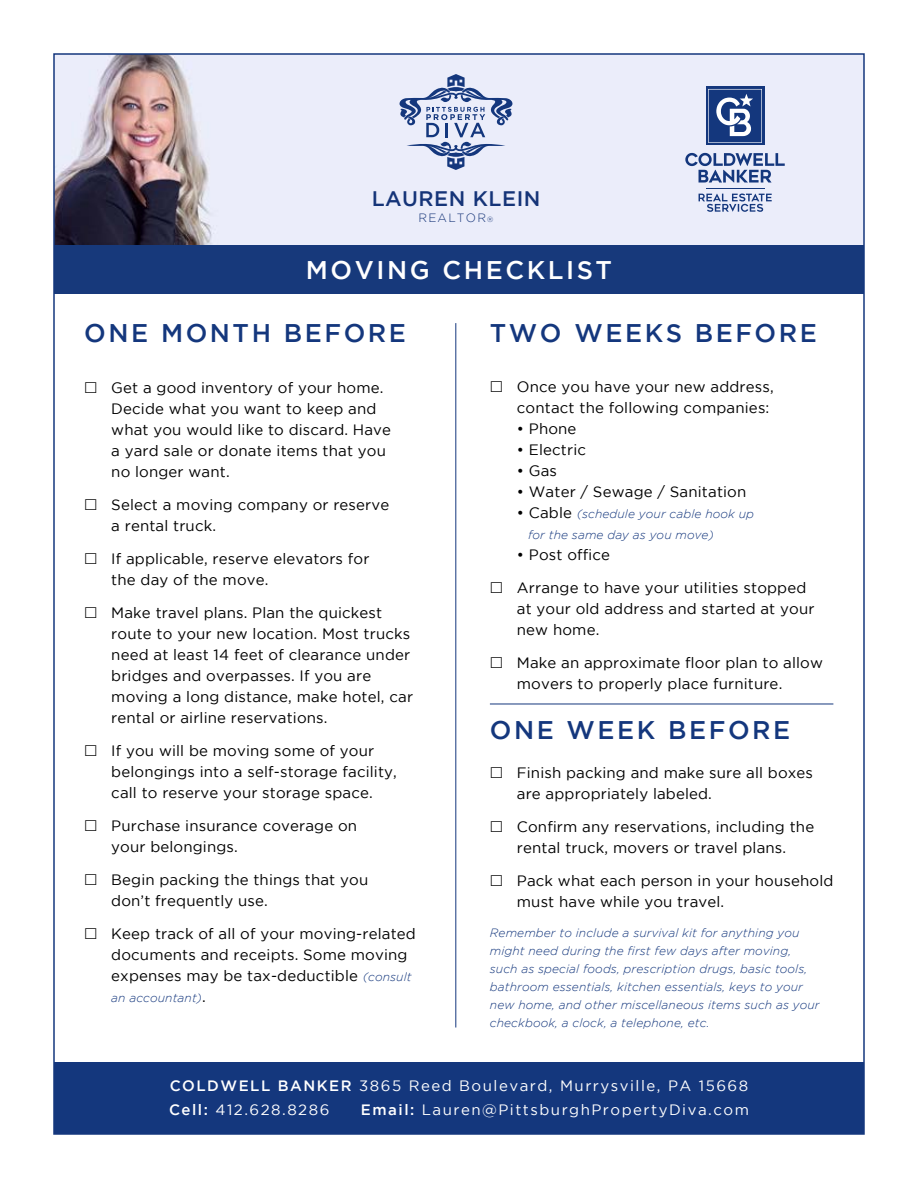
<style>
.page{position:relative;width:918px;height:1188px;background:#fff}
.page>*{position:absolute;margin:0;border:0;box-sizing:border-box;transform-origin:0 0}
.t1{font:500 25.5px "Gotham";letter-spacing:.1em;color:#14377d}
.t2{font:500 25.5px "Gotham";letter-spacing:.1em;color:#fff}
.t3{font:500 21px "Gotham";letter-spacing:.025em;color:#17397b}
.t4{font:15px/21px "Gotham";letter-spacing:.01em;color:#000}
.t5{font:15px/24px "Gotham";letter-spacing:.1em;color:#fff}
.t6{font:italic 300 12px/18px "Gotham";letter-spacing:.01em;color:#14377d}
.t7{font:300 12px "Gotham";letter-spacing:.1em;color:#17397b}
.s1{font-size:7.5px}
.s2{font-weight:300;font-style:italic;font-size:12px;color:#14377d}
.s3{font-weight:400;font-style:normal;font-size:15px;color:#000}
.s4{font-weight:500}
</style>
<div class="page">
<img style="left:56px;top:56px;width:806px;height:189px">
<div style="left:54px;top:1062px;width:810px;height:72px;background:#14377d"></div>
<div style="left:54px;top:245px;width:810px;height:49px;background:#17397b"></div>
<svg style="left:699px;top:194px;width:73px;height:18px"></svg>
<hr style="left:706px;top:188px;width:59px;height:1px;background:#14377d">
<div style="left:706px;top:86px;width:59px;height:59px;background:#14377d"></div>
<svg style="left:708px;top:89px;width:54px;height:54px"></svg>
<svg style="left:685px;top:153px;width:100px;height:30px;background:#9faccd"></svg>
<svg style="left:400px;top:74px;width:112px;height:96px;background:#bac4dd"></svg>
<hr style="left:456px;top:323px;width:1px;height:705px;background:#14377d">
<hr style="left:490px;top:704px;width:343px;height:1px;background:#14377d">
<h2 class="t3" style="left:372px;top:186px;width:170px">LAUREN KLEIN</h2>
<p class="t7" style="left:419px;top:211px;width:76px">REALTOR<span class="s1">®</span></p>
<h1 class="t2" style="left:306px;top:256px;width:308px">MOVING CHECKLIST</h1>
<h1 class="t1" style="left:84px;top:318px;width:323px">ONE MONTH BEFORE</h1>
<p class="t4" style="left:111px;top:377px;width:281px">Get a good inventory of your home.<br>Decide what you want to keep and what you would like to discard. Have a yard sale or donate items that you no longer want.</p>
<p class="t4" style="left:111px;top:494px;width:280px">Select a moving company or reserve a rental truck.</p>
<p class="t4" style="left:111px;top:548px;width:260px">If applicable, reserve elevators for the day of the move.</p>
<p class="t4" style="left:111px;top:602px;width:303px">Make travel plans. Plan the quickest route to your new location. Most trucks need at least 14 feet of clearance under bridges and overpasses. If you are moving a long distance, make hotel, car rental or airline reservations.</p>
<p class="t4" style="left:111px;top:740px;width:287px">If you will be moving some of your belongings into a self-storage facility, call to reserve your storage space.</p>
<p class="t4" style="left:111px;top:815px;width:247px">Purchase insurance coverage on your belongings.</p>
<p class="t4" style="left:111px;top:869px;width:258px">Begin packing the things that you don’t frequently use.</p>
<p class="t4" style="left:111px;top:923px;width:306px">Keep track of all of your moving-related documents and receipts. Some moving expenses may be tax-deductible <span class="s2">(consult</span></p>
<p class="t6" style="left:111px;top:989px;width:96px">an accountant)<span class="s3">.</span></p>
<h1 class="t1" style="left:490px;top:318px;width:329px">TWO WEEKS BEFORE</h1>
<p class="t4" style="left:517px;top:375px;width:258px">Once you have your new address, contact the following companies:</p>
<p class="t4" style="left:517px;top:417px;width:61px">• Phone</p>
<p class="t4" style="left:517px;top:438px;width:71px">• Electric</p>
<p class="t4" style="left:517px;top:459px;width:42px">• Gas</p>
<p class="t4" style="left:517px;top:480px;width:231px">• Water / Sewage / Sanitation</p>
<p class="t6" style="left:528px;top:503px;width:227px;line-height:21px;text-indent:-11px"><span class="s3">• Cable</span> (schedule your cable hook up for the same day as you move)</p>
<p class="t4" style="left:517px;top:543px;width:95px">• Post office</p>
<p class="t4" style="left:517px;top:576px;width:299px">Arrange to have your utilities stopped at your old address and started at your new home.</p>
<p class="t4" style="left:517px;top:651px;width:308px">Make an approximate floor plan to allow movers to properly place furniture.</p>
<h1 class="t1" style="left:490px;top:715px;width:302px">ONE WEEK BEFORE</h1>
<p class="t4" style="left:517px;top:762px;width:298px">Finish packing and make sure all boxes are appropriately labeled.</p>
<p class="t4" style="left:517px;top:816px;width:299px">Confirm any reservations, including the rental truck, movers or travel plans.</p>
<p class="t4" style="left:517px;top:870px;width:318px">Pack what each person in your household must have while you travel.</p>
<p class="t6" style="left:490px;top:924px;width:331px">Remember to include a survival kit for anything you might need during the first few days after moving, such as special foods, prescription drugs, basic tools, bathroom essentials, kitchen essentials, keys to your new home, and other miscellaneous items such as your checkbook, a clock, a telephone, etc.</p>
<p class="t5" style="left:169px;top:1074px;width:581px"><span class="s4">COLDWELL BANKER</span> 3865 Reed Boulevard, Murrysville, PA 15668<br><span class="s4">Cell:</span> 412.628.8286</p>
<p class="t5" style="left:361px;top:1098px;width:389px"><span class="s4">Email:</span> Lauren@PittsburghPropertyDiva.com</p>
</div>
